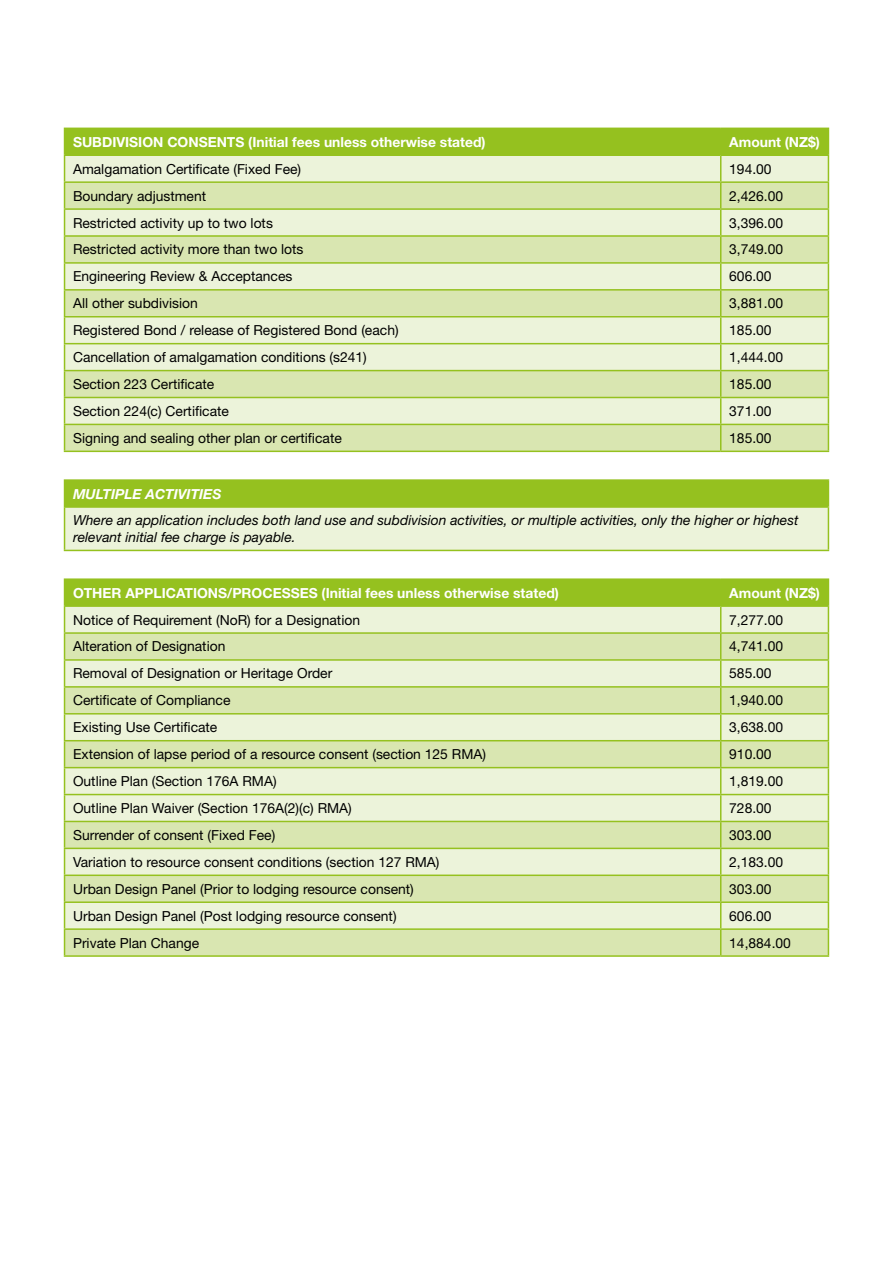
<style>
.page{position:relative;width:893px;height:1263px;background:#fff}
.page>*{position:absolute;margin:0;border:0;box-sizing:border-box;transform-origin:0 0}
.t1{font:13.8px "Helvetica Neue LT Std";color:#000}
.t2{font:italic 13.8px/16.5px "Helvetica Neue LT Std";color:#000}
.t3{font:700 13.8px "Helvetica Neue LT Std";color:#fff}
.t4{font:italic 700 13.8px "Helvetica Neue LT Std";color:#fff}
</style>
<div class="page">
<hr style="left:64px;top:451px;width:657px;height:1px;background:#95c11f">
<hr style="left:721px;top:451px;width:108px;height:1px;background:#95c11f">
<svg style="left:64px;top:128px;width:765px;height:323px;background:#d8e7b0"></svg>
<hr style="left:64px;top:316px;width:657px;height:1px;background:#95c11f">
<hr style="left:721px;top:316px;width:108px;height:1px;background:#95c11f">
<div style="left:65px;top:480px;width:763px;height:27px;background:#95c11f"></div>
<div style="left:65px;top:507px;width:763px;height:43px;background:#ecf3da"></div>
<hr style="left:64px;top:479px;width:765px;height:2px;background:#95c11f">
<svg style="left:64px;top:481px;width:1px;height:25px"></svg>
<svg style="left:828px;top:481px;width:1px;height:25px"></svg>
<hr style="left:64px;top:506px;width:765px;height:2px;background:#95c11f">
<hr style="left:64px;top:508px;width:1px;height:42px;background:#95c11f">
<hr style="left:828px;top:508px;width:1px;height:42px;background:#95c11f">
<hr style="left:64px;top:550px;width:765px;height:1px;background:#95c11f">
<hr style="left:64px;top:578px;width:657px;height:2px;background:#95c11f">
<hr style="left:721px;top:578px;width:108px;height:2px;background:#95c11f">
<hr style="left:64px;top:955px;width:657px;height:2px;background:#95c11f">
<hr style="left:721px;top:955px;width:108px;height:2px;background:#95c11f">
<svg style="left:64px;top:580px;width:765px;height:375px;background:#d9e7b2"></svg>
<hr style="left:64px;top:767px;width:657px;height:1px;background:#95c11f">
<hr style="left:721px;top:767px;width:108px;height:1px;background:#95c11f">
<p class="t3" style="left:73px;top:133px;width:414px">SUBDIVISION CONSENTS (Initial fees unless otherwise stated)</p>
<p class="t3" style="left:729px;top:133px;width:92px">Amount (NZ$)</p>
<p class="t1" style="left:73px;top:160px;width:230px">Amalgamation Certificate (Fixed Fee)</p>
<p class="t1" style="left:729px;top:160px;width:44px">194.00</p>
<p class="t1" style="left:73px;top:187px;width:135px">Boundary adjustment</p>
<p class="t1" style="left:729px;top:187px;width:56px">2,426.00</p>
<p class="t1" style="left:73px;top:214px;width:201px">Restricted activity up to two lots</p>
<p class="t1" style="left:729px;top:214px;width:56px">3,396.00</p>
<p class="t1" style="left:73px;top:241px;width:232px">Restricted activity more than two lots</p>
<p class="t1" style="left:729px;top:241px;width:56px">3,749.00</p>
<p class="t1" style="left:73px;top:268px;width:221px">Engineering Review &amp; Acceptances</p>
<p class="t1" style="left:729px;top:268px;width:44px">606.00</p>
<p class="t1" style="left:73px;top:295px;width:126px">All other subdivision</p>
<p class="t1" style="left:729px;top:295px;width:56px">3,881.00</p>
<p class="t1" style="left:73px;top:322px;width:327px">Registered Bond / release of Registered Bond (each)</p>
<p class="t1" style="left:729px;top:322px;width:44px">185.00</p>
<p class="t1" style="left:73px;top:349px;width:295px">Cancellation of amalgamation conditions (s241)</p>
<p class="t1" style="left:729px;top:349px;width:56px">1,444.00</p>
<p class="t1" style="left:73px;top:376px;width:143px">Section 223 Certificate</p>
<p class="t1" style="left:729px;top:376px;width:44px">185.00</p>
<p class="t1" style="left:73px;top:403px;width:157px">Section 224(c) Certificate</p>
<p class="t1" style="left:729px;top:403px;width:44px">371.00</p>
<p class="t1" style="left:73px;top:430px;width:270px">Signing and sealing other plan or certificate</p>
<p class="t1" style="left:729px;top:430px;width:44px">185.00</p>
<p class="t4" style="left:73px;top:485px;width:150px">MULTIPLE ACTIVITIES</p>
<p class="t2" style="left:73px;top:512px;width:727px">Where an application includes both land use and subdivision activities, or multiple activities, only the higher or highest relevant initial fee charge is payable.</p>
<p class="t3" style="left:73px;top:584px;width:487px">OTHER APPLICATIONS/PROCESSES (Initial fees unless otherwise stated)</p>
<p class="t3" style="left:729px;top:584px;width:92px">Amount (NZ$)</p>
<p class="t1" style="left:73px;top:611px;width:289px">Notice of Requirement (NoR) for a Designation</p>
<p class="t1" style="left:729px;top:611px;width:56px">7,277.00</p>
<p class="t1" style="left:73px;top:638px;width:154px">Alteration of Designation</p>
<p class="t1" style="left:729px;top:638px;width:56px">4,741.00</p>
<p class="t1" style="left:73px;top:665px;width:261px">Removal of Designation or Heritage Order</p>
<p class="t1" style="left:729px;top:665px;width:44px">585.00</p>
<p class="t1" style="left:73px;top:692px;width:159px">Certificate of Compliance</p>
<p class="t1" style="left:729px;top:692px;width:56px">1,940.00</p>
<p class="t1" style="left:73px;top:719px;width:146px">Existing Use Certificate</p>
<p class="t1" style="left:729px;top:719px;width:56px">3,638.00</p>
<p class="t1" style="left:73px;top:746px;width:414px">Extension of lapse period of a resource consent (section 125 RMA)</p>
<p class="t1" style="left:729px;top:746px;width:44px">910.00</p>
<p class="t1" style="left:73px;top:773px;width:205px">Outline Plan (Section 176A RMA)</p>
<p class="t1" style="left:729px;top:773px;width:56px">1,819.00</p>
<p class="t1" style="left:73px;top:800px;width:280px">Outline Plan Waiver (Section 176A(2)(c) RMA)</p>
<p class="t1" style="left:729px;top:800px;width:44px">728.00</p>
<p class="t1" style="left:73px;top:827px;width:204px">Surrender of consent (Fixed Fee)</p>
<p class="t1" style="left:729px;top:827px;width:44px">303.00</p>
<p class="t1" style="left:73px;top:854px;width:368px">Variation to resource consent conditions (section 127 RMA)</p>
<p class="t1" style="left:729px;top:854px;width:56px">2,183.00</p>
<p class="t1" style="left:73px;top:880px;width:342px">Urban Design Panel (Prior to lodging resource consent)</p>
<p class="t1" style="left:729px;top:880px;width:44px">303.00</p>
<p class="t1" style="left:73px;top:907px;width:325px">Urban Design Panel (Post lodging resource consent)</p>
<p class="t1" style="left:729px;top:907px;width:44px">606.00</p>
<p class="t1" style="left:73px;top:934px;width:128px">Private Plan Change</p>
<p class="t1" style="left:729px;top:934px;width:63px">14,884.00</p>
</div>
